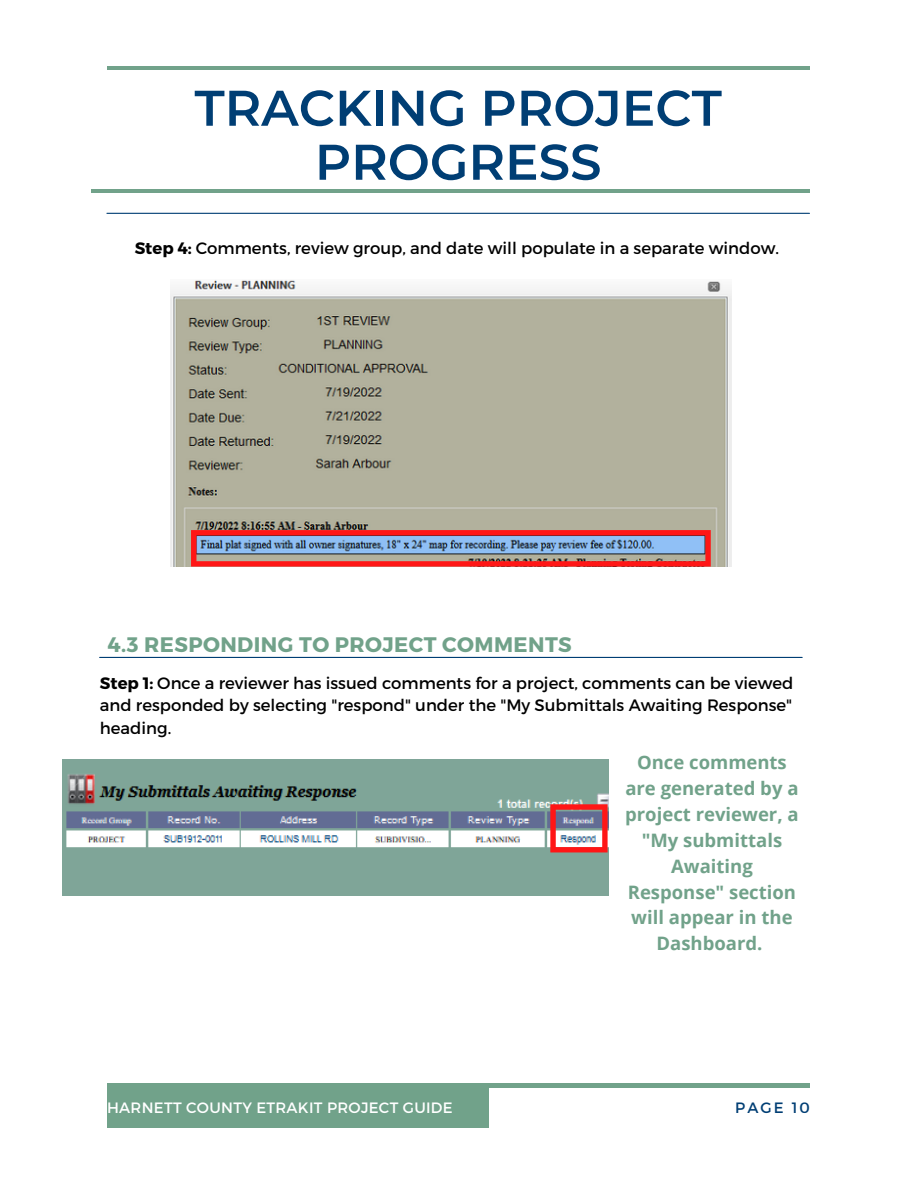
<style>
.page{position:relative;width:918px;height:1188px;background:#fff}
.page>*{position:absolute;margin:0;border:0;box-sizing:border-box;transform-origin:0 0}
.t1{font:600 50.1px/54px "Montserrat";color:#003e74;text-align:center}
.t2{font:700 21px "Montserrat";letter-spacing:.02em;color:#71a28a}
.t3{font:700 18.45px/25.8px "Open Sans";color:#71a28a;text-align:center}
.t4{font:16.5px/22.5px "Montserrat";color:#000;text-align:justify}
.t5{font:15px "Montserrat";letter-spacing:.02em;color:#fff}
.t6{font:15px "Montserrat";letter-spacing:.14em;color:#003e74}
.s1{font-weight:700}
</style>
<div class="page">
<hr style="left:107px;top:67px;width:703px;height:3px;background:#71a28a">
<hr style="left:107px;top:1084px;width:703px;height:3px;background:#71a28a">
<div style="left:107px;top:1087px;width:382px;height:41px;background:#71a28a"></div>
<hr style="left:92px;top:189px;width:718px;height:4px;background:#71a28a">
<hr style="left:107px;top:213px;width:702px;height:1px;background:#003e74">
<img style="left:170px;top:280px;width:562px;height:286px">
<img style="left:191px;top:530px;width:520px;height:37px">
<hr style="left:100px;top:657px;width:702px;height:1px;background:#003e74">
<img style="left:62px;top:760px;width:546px;height:136px">
<svg style="left:550px;top:804px;width:58px;height:48px"></svg>
<h1 class="t1" style="left:195px;top:81px;width:529px">TRACKING PROJECT<br>PROGRESS</h1>
<p class="t4" style="left:135px;top:236px;width:646px"><span class="s1">Step 4:</span> Comments, review group, and date will populate in a separate window.</p>
<h2 class="t2" style="left:108px;top:631px;width:466px">4.3 RESPONDING TO PROJECT COMMENTS</h2>
<p class="t4" style="left:100px;top:671px;width:695px"><span class="s1">Step 1:</span> Once a reviewer has issued comments for a project, comments can be viewed and responded by selecting "respond" under the "My Submittals Awaiting Response" heading.</p>
<h3 class="t3" style="left:625px;top:749px;width:175px">Once comments are generated by a project reviewer, a "My submittals<br>Awaiting<br>Response" section will appear in the<br>Dashboard.</h3>
<p class="t5" style="left:107px;top:1098px;width:347px">HARNETT COUNTY ETRAKIT PROJECT GUIDE</p>
<p class="t6" style="left:735px;top:1098px;width:76px">PAGE 10</p>
</div>
